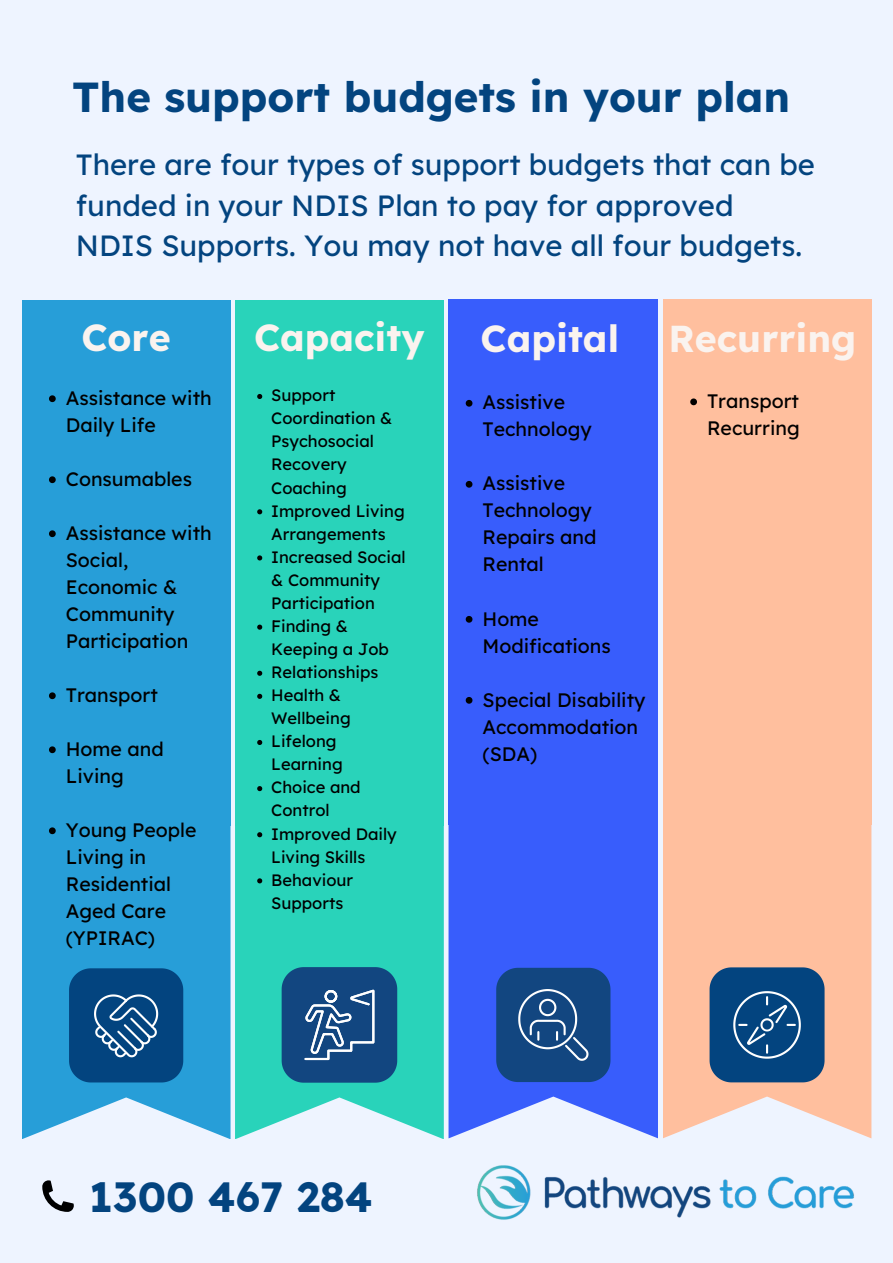
<style>
.page{position:relative;width:893px;height:1263px;background:#eef4ff}
.page>*{position:absolute;margin:0;border:0;box-sizing:border-box;transform-origin:0 0}
.t1{font:700 42px "Lexend";color:#03447f}
.t2{font:700 37.5px "Lexend";color:#faf3ef}
.t3{font:29.25px/40.5px "Lexend";color:#03447f}
.t4{font:19.5px/27px "Lexend";color:#000}
.t5{font:16.5px/23.1px "Lexend";color:#000}
</style>
<div class="page">
<img style="left:477px;top:1165px;width:377px;height:55px">
<div style="left:22px;top:300px;width:208px;height:525px;background:#279ed8"></div>
<div style="left:235px;top:300px;width:209px;height:525px;background:#29d3ba"></div>
<div style="left:448px;top:300px;width:210px;height:525px;background:#385dfc"></div>
<svg style="left:22px;top:825px;width:208px;height:314px;fill:#279ed8"></svg>
<svg style="left:69px;top:968px;width:114px;height:114px"></svg>
<svg style="left:235px;top:825px;width:209px;height:314px;fill:#29d3ba"></svg>
<svg style="left:282px;top:967px;width:115px;height:116px"></svg>
<svg style="left:448px;top:825px;width:210px;height:313px;fill:#385dfc"></svg>
<svg style="left:496px;top:968px;width:114px;height:114px"></svg>
<svg style="left:42px;top:1180px;width:32px;height:32px"></svg>
<div style="left:662px;top:300px;width:209px;height:525px;background:#ffbf9e"></div>
<svg style="left:662px;top:823px;width:209px;height:315px;fill:#ffbf9e"></svg>
<svg style="left:709px;top:967px;width:115px;height:115px"></svg>
<svg style="left:49px;top:395px;width:7px;height:7px"></svg>
<svg style="left:49px;top:476px;width:7px;height:7px"></svg>
<svg style="left:49px;top:530px;width:7px;height:7px"></svg>
<svg style="left:49px;top:692px;width:7px;height:7px"></svg>
<svg style="left:49px;top:746px;width:7px;height:7px"></svg>
<svg style="left:49px;top:827px;width:7px;height:7px"></svg>
<svg style="left:257px;top:394px;width:5px;height:5px"></svg>
<svg style="left:257px;top:509px;width:5px;height:5px"></svg>
<svg style="left:257px;top:555px;width:5px;height:5px"></svg>
<svg style="left:257px;top:625px;width:5px;height:5px"></svg>
<svg style="left:257px;top:671px;width:5px;height:5px"></svg>
<svg style="left:257px;top:694px;width:5px;height:5px"></svg>
<svg style="left:257px;top:740px;width:5px;height:5px"></svg>
<svg style="left:257px;top:786px;width:5px;height:5px"></svg>
<svg style="left:257px;top:832px;width:5px;height:5px"></svg>
<svg style="left:257px;top:878px;width:5px;height:5px"></svg>
<svg style="left:466px;top:400px;width:6px;height:7px"></svg>
<svg style="left:466px;top:481px;width:6px;height:7px"></svg>
<svg style="left:466px;top:616px;width:6px;height:7px"></svg>
<svg style="left:466px;top:697px;width:6px;height:7px"></svg>
<svg style="left:690px;top:398px;width:7px;height:7px"></svg>
<p class="t1" style="left:72px;top:70px;width:719px">The support budgets in your plan</p>
<p class="t3" style="left:76px;top:144px;width:740px">There are four types of support budgets that can be funded in your NDIS Plan to pay for approved<br>NDIS Supports. You may not have all four budgets.</p>
<h3 class="t2" style="left:82px;top:314px;width:91px">Core</h3>
<h2 class="t2" style="left:254px;top:314px;width:172px">Capacity</h2>
<p class="t2" style="left:480px;top:314px;width:140px">Capital</p>
<p class="t4" style="left:66px;top:384px;width:147px">Assistance with<br>Daily Life</p>
<p class="t4" style="left:66px;top:465px;width:128px">Consumables</p>
<p class="t4" style="left:66px;top:519px;width:147px">Assistance with<br>Social,<br>Economic &amp;<br>Community<br>Participation</p>
<p class="t4" style="left:66px;top:681px;width:93px">Transport</p>
<h2 class="t4" style="left:66px;top:735px;width:99px">Home and<br>Living</h2>
<p class="t4" style="left:66px;top:816px;width:132px">Young People<br>Living in<br>Residential<br>Aged Care (YPIRAC)</p>
<p class="t5" style="left:271px;top:383px;width:123px">Support<br>Coordination &amp;<br>Psychosocial<br>Recovery<br>Coaching</p>
<p class="t5" style="left:271px;top:499px;width:135px">Improved Living<br>Arrangements</p>
<p class="t5" style="left:271px;top:545px;width:136px">Increased Social &amp; Community<br>Participation</p>
<p class="t5" style="left:271px;top:614px;width:119px">Finding &amp;<br>Keeping a Job</p>
<p class="t5" style="left:271px;top:660px;width:109px">Relationships</p>
<p class="t5" style="left:271px;top:683px;width:81px">Health &amp;<br>Wellbeing</p>
<p class="t5" style="left:271px;top:729px;width:73px">Lifelong<br>Learning</p>
<p class="t5" style="left:271px;top:776px;width:91px">Choice and<br>Control</p>
<p class="t5" style="left:271px;top:822px;width:127px">Improved Daily<br>Living Skills</p>
<p class="t5" style="left:271px;top:868px;width:83px">Behaviour<br>Supports</p>
<p class="t4" style="left:482px;top:389px;width:111px">Assistive<br>Technology</p>
<h1 class="t4" style="left:482px;top:470px;width:115px">Assistive<br>Technology<br>Repairs and<br>Rental</h1>
<h2 class="t4" style="left:482px;top:605px;width:130px">Home<br>Modifications</h2>
<p class="t4" style="left:482px;top:686px;width:164px">Special Disability<br>Accommodation (SDA)</p>
<p class="t2" style="left:668px;top:314px;width:189px">Recurring</p>
<p class="t4" style="left:707px;top:387px;width:94px">Transport<br>Recurring</p>
<p class="t1" style="left:89px;top:1170px;width:285px">1300 467 284</p>
</div>
